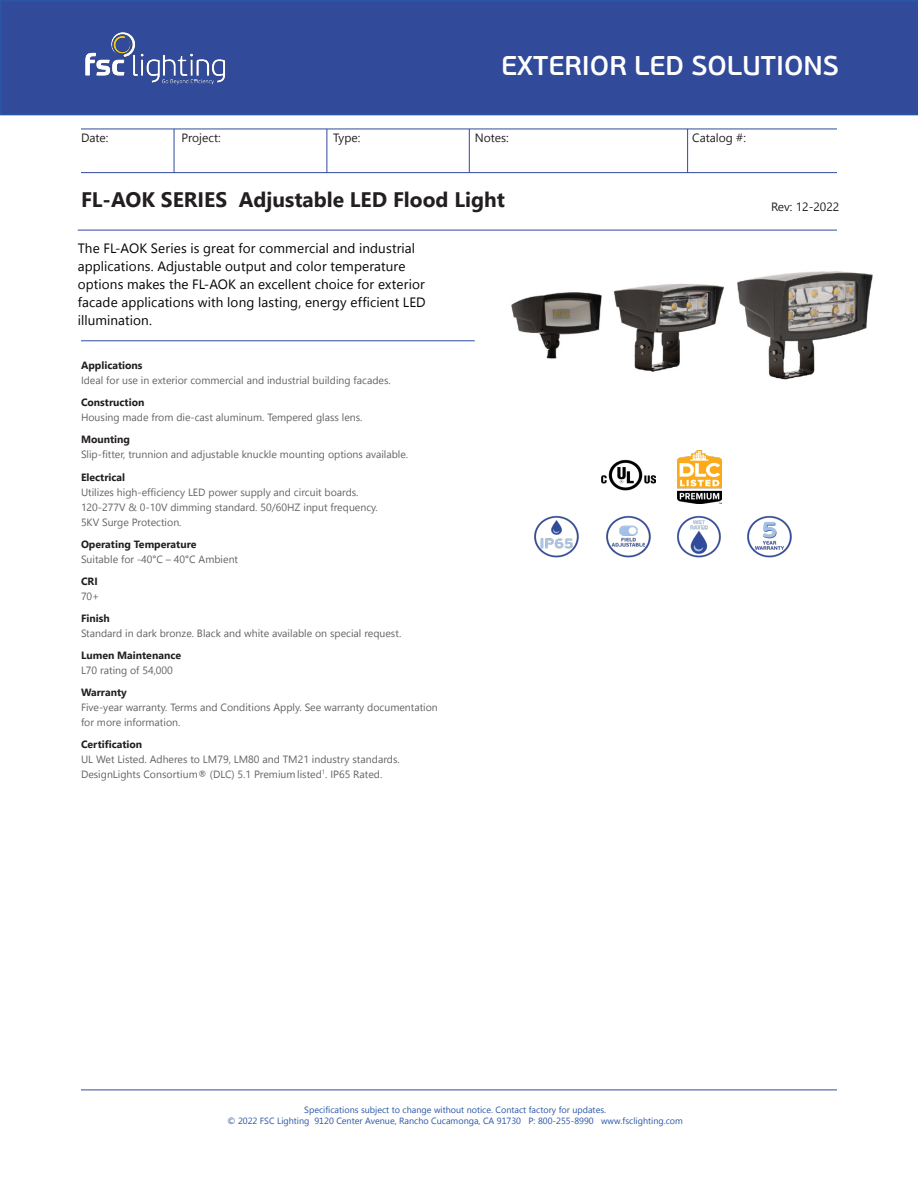
<style>
.page{position:relative;width:918px;height:1188px;background:#fff}
.page>*{position:absolute;margin:0;border:0;box-sizing:border-box;transform-origin:0 0}
.t1{font:600 27px "PF Beau Sans Pro";color:#fff}
.t2{font:700 21px "Leelawadee UI";color:#231f20}
.t3{font:13.5px/18px "Leelawadee UI";letter-spacing:.01em;color:#040503}
.t4{font:12px "Leelawadee UI";color:#231f20}
.t5{font:10.5px/15px "Leelawadee UI";color:#636366}
.t6{font:700 10.5px/15px "Leelawadee UI";color:#231f20}
.t7{font:9px "Myanmar Text";color:#2a56a5}
.s1{font-weight:700;color:#231f20}
.s2{font-weight:400;color:#636366}
</style>
<div class="page">
<div style="left:0;top:0;width:918px;height:115px;background:#314a9a"></div>
<hr style="left:81px;top:1090px;width:756px;height:1px;background:#2c4c9a">
<hr style="left:81px;top:341px;width:394px;height:1px;background:#2c4c9a">
<hr style="left:81px;top:129px;width:756px;height:1px;background:#304a9c">
<hr style="left:81px;top:172px;width:756px;height:1px;background:#304a9c">
<hr style="left:78px;top:230px;width:759px;height:1px;background:#304a9c">
<hr style="left:174px;top:129px;width:1px;height:44px;background:#304a9c">
<hr style="left:327px;top:129px;width:1px;height:44px;background:#304a9c">
<hr style="left:469px;top:129px;width:1px;height:44px;background:#304a9c">
<hr style="left:687px;top:129px;width:1px;height:44px;background:#304a9c">
<img style="left:59px;top:17px;width:185px;height:78px">
<img style="left:601px;top:459px;width:54px;height:32px">
<img style="left:511px;top:271px;width:362px;height:109px">
<img style="left:534px;top:515px;width:45px;height:43px">
<img style="left:606px;top:515px;width:45px;height:43px">
<img style="left:677px;top:515px;width:44px;height:43px">
<img style="left:747px;top:515px;width:45px;height:43px">
<img style="left:677px;top:450px;width:44px;height:54px">
<p class="t1" style="left:501px;top:50px;width:339px">EXTERIOR LED SOLUTIONS</p>
<p class="t4" style="left:81px;top:130px;width:29px">Date:</p>
<p class="t4" style="left:182px;top:130px;width:41px">Project:</p>
<p class="t4" style="left:333px;top:130px;width:29px">Type:</p>
<p class="t4" style="left:475px;top:130px;width:35px">Notes:</p>
<p class="t4" style="left:692px;top:130px;width:55px">Catalog #:</p>
<p class="t2" style="left:81px;top:185px;width:425px">FL-AOK SERIES Adjustable LED Flood Light</p>
<p class="t3" style="left:78px;top:238px;width:349px">The FL-AOK Series is great for commercial and industrial applications. Adjustable output and color temperature options makes the FL-AOK an excellent choice for exterior facade applications with long lasting, energy efficient LED illumination.</p>
<p class="t5" style="left:81px;top:358px;width:311px"><span class="s1">Applications<br></span>Ideal for use in exterior commercial and industrial building facades.</p>
<p class="t5" style="left:81px;top:395px;width:283px"><span class="s1">Construction<br></span>Housing made from die-cast aluminum. Tempered glass lens.</p>
<p class="t5" style="left:81px;top:432px;width:329px"><span class="s1">Mounting<br></span>Slip-fitter, trunnion and adjustable knuckle mounting options available.</p>
<p class="t5" style="left:81px;top:469px;width:298px"><span class="s1">Electrical<br></span>Utilizes high-efficiency LED power supply and circuit boards.<br>120-277V &amp; 0-10V dimming standard. 50/60HZ input frequency.<br>5KV Surge Protection.</p>
<p class="t5" style="left:81px;top:536px;width:159px"><span class="s1">Operating Temperature<br></span>Suitable for -40°C – 40°C Ambient</p>
<p class="t6" style="left:81px;top:573px;width:20px">CRI<br><span class="s2">70+</span></p>
<p class="t5" style="left:81px;top:610px;width:322px"><span class="s1">Finish<br></span>Standard in dark bronze. Black and white available on special request.</p>
<p class="t5" style="left:81px;top:647px;width:102px"><span class="s1">Lumen Maintenance<br></span>L70 rating of 54,000</p>
<p class="t5" style="left:81px;top:684px;width:358px"><span class="s1">Warranty<br></span>Five-year warranty. Terms and Conditions Apply. See warranty documentation for more information.</p>
<p class="t5" style="left:81px;top:736px;width:320px"><span class="s1">Certification<br></span>UL Wet Listed. Adheres to LM79, LM80 and TM21 industry standards.<br>DesignLights Consortium® (DLC) 5.1 Premium listed<sup>1</sup>. IP65 Rated.</p>
<p class="t4" style="left:771px;top:198px;width:70px">Rev: 12-2022</p>
<p class="t7" style="left:304px;top:1105px;width:303px">Specifications subject to change without notice. Contact factory for updates.</p>
<p class="t7" style="left:228px;top:1115px;width:457px">© 2022 FSC Lighting 9120 Center Avenue, Rancho Cucamonga, CA 91730 P: 800-255-8990 www.fsclighting.com</p>
</div>
